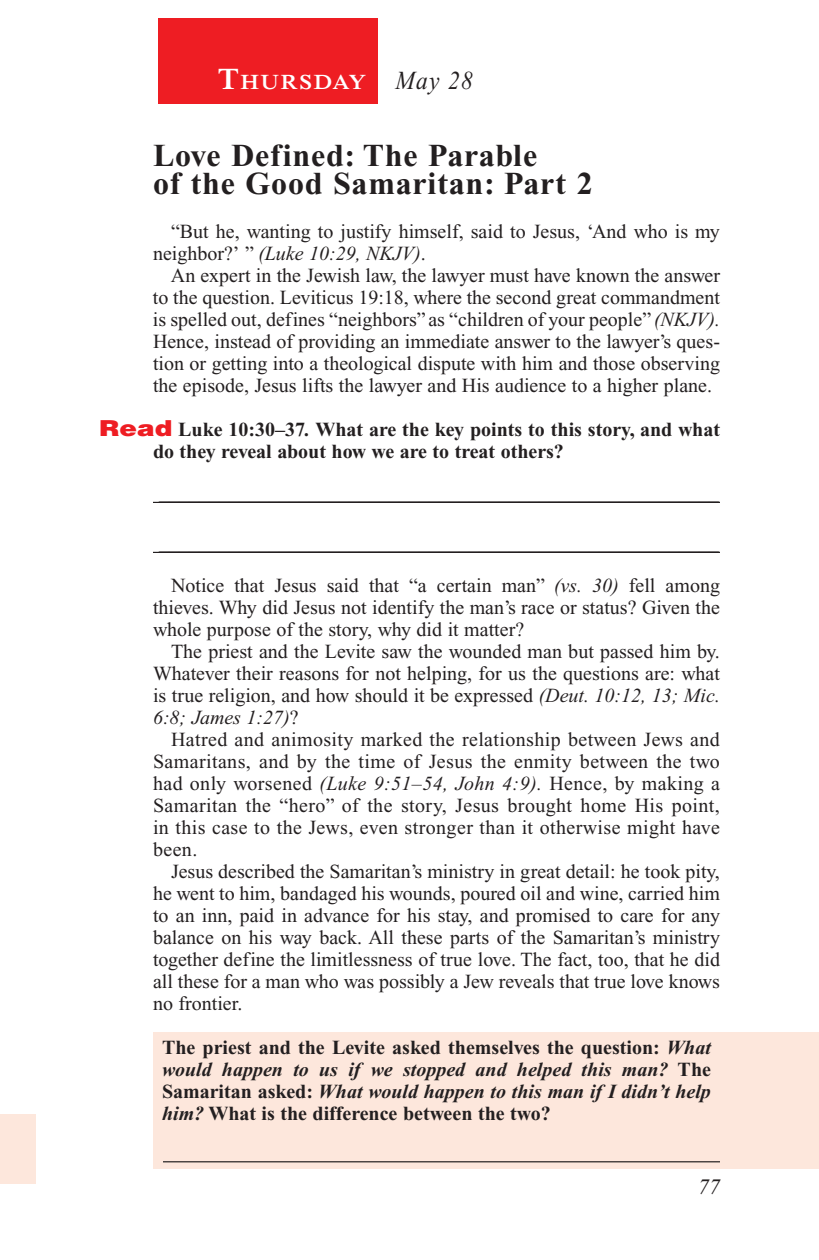
<style>
.page{position:relative;width:819px;height:1260px;background:#fff}
.page>*{position:absolute;margin:0;border:0;box-sizing:border-box;transform-origin:0 0}
.Head{font:700 32px/28px "Times New Roman PS Std";letter-spacing:.025em;color:#231f20}
.Lesson_Dates{font:italic 26px "Times New Roman PS Std";color:#231f20;scale:.9 1}
.t1{font:italic 22px "Times New Roman PS Std";color:#231f20}
.Daily_Header{font:600 21px "Times NRMT Std";letter-spacing:.07em;color:#fff}
.Body{font:20px/22px "Times New Roman PS Std";color:#231f20;text-align:justify}
.x-screened_box-text{font:700 20px/22px "Times New Roman PS Std";color:#231f20;text-align:justify}
.Blank_Lines_SB{font:700 20px "Times New Roman PS Std";color:#231f20}
.Question{font:700 20px/22px "Times New Roman PS Std";color:#231f20}
.s1{font-size:30px}
.s2{font-style:italic}
.s3{font-family:"Helvetica LT Std";font-weight:900;font-size:22px;color:#ee1d23}
</style>
<div class="page">
<div style="left:158px;top:18px;width:220px;height:86px;background:#ee1d23"></div>
<div style="left:0;top:1114px;width:36px;height:70px;background:#fde7dc"></div>
<div style="left:153px;top:1032px;width:666px;height:137px;background:#fde7dc"></div>
<hr style="left:153px;top:502px;width:567px;height:1px;background:#231f20">
<hr style="left:153px;top:552px;width:567px;height:1px;background:#231f20">
<hr style="left:163px;top:1161px;width:557px;height:1px;background:#231f20">
<p class="Daily_Header" style="left:218px;top:70px;width:150px"><span class="s1">T</span>HURSDAY</p>
<p class="Lesson_Dates" style="left:396px;top:66px;width:87px">May 28</p>
<p class="Head" style="left:153px;top:142px;width:441px">Love Defined: The Parable<br>of the Good Samaritan: Part 2</p>
<p class="Body" style="left:153px;top:221px;width:568px;text-indent:18px">“But he, wanting to justify himself, said to Jesus, ‘And who is my neighbor?’ ” <span class="s2">(Luke 10:29, NKJV)</span>.</p>
<p class="Body" style="left:153px;top:265px;width:569px;text-indent:18px">An expert in the Jewish law, the lawyer must have known the answer to the question. Leviticus 19:18, where the second great commandment is spelled out, defines “neighbors” as “children of your people” <span class="s2">(NKJV).<br></span>Hence, instead of providing an immediate answer to the lawyer’s ques&shy;tion or getting into a theological dispute with him and those observing the episode, Jesus lifts the lawyer and His audience to a higher plane.</p>
<p class="Question" style="left:153px;top:419px;width:569px;text-indent:-54px"><span class="s3">Read</span> Luke 10:30–37<span class="s2">.</span> What are the key points to this story, and what do they reveal about how we are to treat others?</p>
<p class="Blank_Lines_SB" style="left:159px;top:483px;width:561px">________________________________________________________</p>
<p class="Blank_Lines_SB" style="left:159px;top:533px;width:561px">________________________________________________________</p>
<p class="Body" style="left:153px;top:575px;width:569px;text-indent:18px">Notice that Jesus said that “a certain man” <span class="s2">(vs. 30)</span> fell among thieves. Why did Jesus not identify the man’s race or status? Given the whole purpose of the story, why did it matter?</p>
<p class="Body" style="left:153px;top:641px;width:568px;text-indent:18px">The priest and the Levite saw the wounded man but passed him by.<br>Whatever their reasons for not helping, for us the questions are: what is true religion, and how should it be expressed <span class="s2">(Deut. 10:12, 13; Mic.<br>6:8; James 1:27)</span>?</p>
<p class="Body" style="left:153px;top:729px;width:569px;text-indent:18px">Hatred and animosity marked the relationship between Jews and Samaritans, and by the time of Jesus the enmity between the two had only worsened <span class="s2">(Luke 9:51–54, John 4:9).</span> Hence, by making a Samaritan the “hero” of the story, Jesus brought home His point, in this case to the Jews, even stronger than it otherwise might have been.</p>
<p class="Body" style="left:153px;top:861px;width:569px;text-align:left;text-indent:18px">Jesus described the Samaritan’s ministry in great detail: he took pity, he went to him, bandaged his wounds, poured oil and wine, carried him to an inn, paid in advance for his stay, and promised to care for any balance on his way back. All these parts of the Samaritan’s ministry together define the limitlessness of true love. The fact, too, that he did all these for a man who was possibly a Jew reveals that true love knows no frontier.</p>
<p class="x-screened_box-text" style="left:162px;top:1037px;width:551px">The priest and the Levite asked themselves the question: <span class="s2">What would happen to us if we stopped and helped this man?</span> The Samaritan asked: <span class="s2">What would happen to this man if I didn’t help him?</span> What is the difference between the two?</p>
<p class="t1" style="left:698px;top:1175px;width:23px">77</p>
</div>
